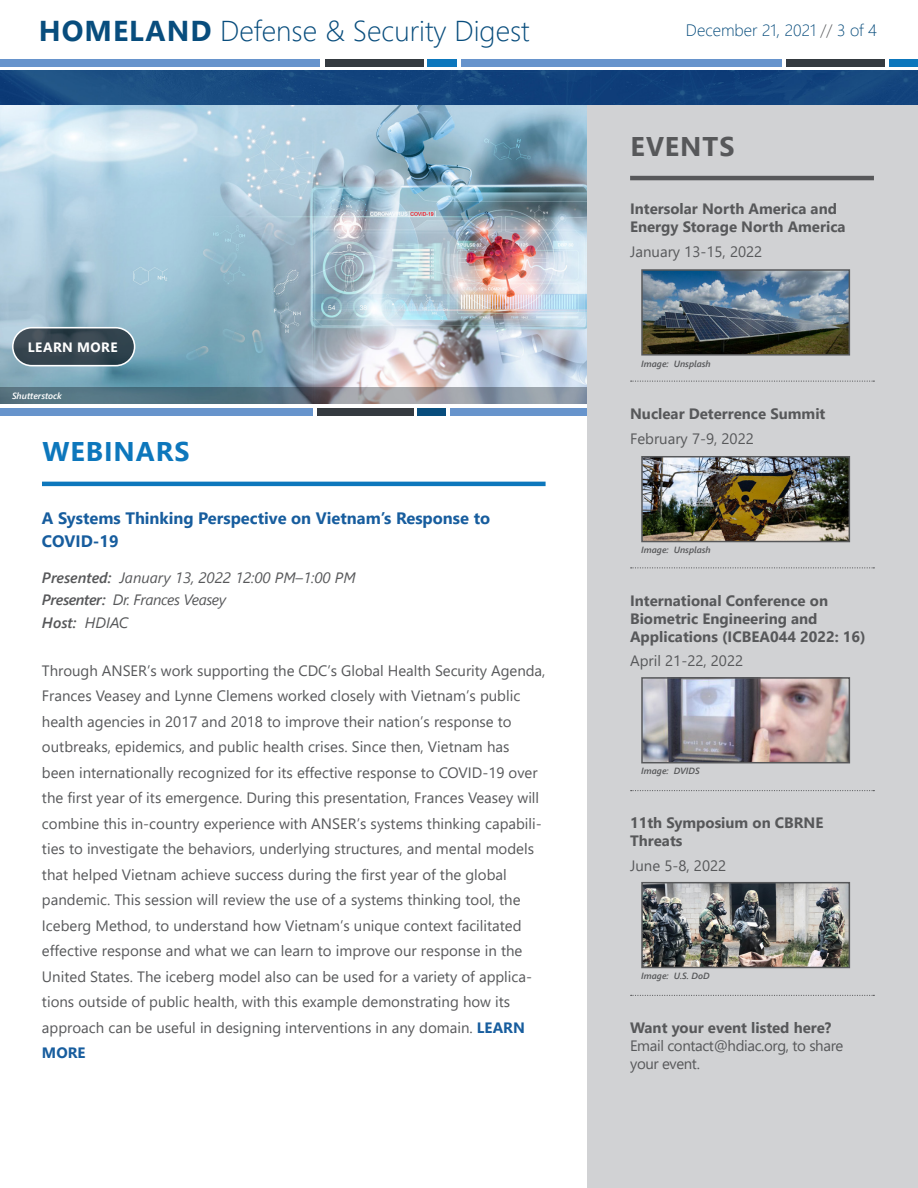
<style>
.page{position:relative;width:918px;height:1188px;background:#fff}
.page>*{position:absolute;margin:0;border:0;box-sizing:border-box;transform-origin:0 0}
.t1{font:300 28.65px "Segoe UI";color:#084d7d}
.Heading_1_-_Green{font:700 27px "Segoe UI";letter-spacing:.035em;color:#0d77bc}
.Heading_1_-_Gray{font:700 27px "Segoe UI";letter-spacing:.035em;color:#57585a}
.Heading_2_-_Green{font:700 16.5px/22.5px "Segoe UI";color:#175d9e}
.t2{font:300 16.5px "Segoe UI";color:#084d7d}
.Copy{font:15px/25.5px "Segoe UI";color:#57585a}
.Events_Header{font:700 15px/18px "Segoe UI";color:#57585a}
.event_details-underl{font:15px "Segoe UI";color:#57585a}
.evet_details{font:15px/18px "Segoe UI";letter-spacing:-.025em;color:#57585a}
.Heading_3_-_First_wo{font:italic 15px "Segoe UI";color:#57585a}
.Heading_3_-_First_wo-2{font:italic 15px "Segoe UI";letter-spacing:-.025em;color:#57585a}
.Heading_3_-_First_wo-3{font:italic 600 15px "Segoe UI";color:#57585a}
.White_Button_Text{font:700 13.5px "Segoe UI";letter-spacing:.035em;color:#fff}
.Image_Source_-_Grey{font:italic 600 9px "Segoe UI";color:#57585a}
.Image_Source{font:italic 600 9px "Segoe UI";color:#fff}
.s1{font-weight:700}
.s2{color:#57585a}
.s3{font-weight:600}
.s4{font-weight:400}
.s5{font-weight:700;color:#175d9e}
</style>
<div class="page">
<img style="left:1px;top:71px;width:917px;height:34px">
<img style="left:0;top:105px;width:588px;height:282px">
<div style="left:0;top:408px;width:313px;height:8px;background:#6794cc"></div>
<div style="left:317px;top:408px;width:97px;height:8px;background:#343a40"></div>
<div style="left:418px;top:408px;width:28px;height:8px;background:#084d7d"></div>
<div style="left:450px;top:408px;width:138px;height:8px;background:#6794cc"></div>
<svg style="left:13px;top:328px;width:122px;height:38px;background:#374751"></svg>
<div style="left:12px;top:327px;width:123px;height:39px;border:2px solid #fff;border-radius:19px"></div>
<svg style="left:0;top:387px;width:588px;height:17px;background:#70838e"></svg>
<hr style="left:42px;top:482px;width:504px;height:4px;background:#0d77bc">
<div style="left:588px;top:106px;width:330px;height:1082px;background:#d1d2d4"></div>
<hr style="left:630px;top:176px;width:244px;height:4px;background:#57585a">
<svg style="left:631px;top:381px;width:243px;height:1px"></svg>
<svg style="left:631px;top:567px;width:243px;height:1px"></svg>
<svg style="left:631px;top:790px;width:243px;height:1px"></svg>
<svg style="left:631px;top:995px;width:243px;height:1px"></svg>
<img style="left:644px;top:272px;width:203px;height:81px">
<div style="left:641px;top:269px;width:209px;height:87px;border:2px solid #57585a"></div>
<img style="left:644px;top:459px;width:203px;height:80px">
<div style="left:641px;top:456px;width:209px;height:86px;border:2px solid #57585a"></div>
<img style="left:644px;top:680px;width:203px;height:80px">
<div style="left:641px;top:677px;width:209px;height:86px;border:2px solid #57585a"></div>
<img style="left:644px;top:885px;width:203px;height:80px">
<div style="left:641px;top:882px;width:209px;height:86px;border:2px solid #57585a"></div>
<div style="left:0;top:59px;width:320px;height:7px;background:#6794cc"></div>
<div style="left:325px;top:59px;width:99px;height:7px;background:#343a40"></div>
<div style="left:428px;top:59px;width:29px;height:7px;background:#0d77bc"></div>
<div style="left:461px;top:59px;width:321px;height:7px;background:#6794cc"></div>
<div style="left:786px;top:59px;width:99px;height:7px;background:#343a40"></div>
<div style="left:889px;top:59px;width:29px;height:7px;background:#0d77bc"></div>
<h1 class="t1" style="left:39px;top:4px;width:492px"><span class="s1">HOMELAND</span> Defense &amp; Security Digest</h1>
<p class="t2" style="left:686px;top:15px;width:192px">December 21, 2021 <span class="s2">//</span> 3 of 4</p>
<p class="Heading_1_-_Gray" style="left:631px;top:121px;width:105px">EVENTS</p>
<p class="White_Button_Text" style="left:28px;top:334px;width:91px">LEARN MORE</p>
<p class="Image_Source" style="left:12px;top:387px;width:52px">Shutterstock</p>
<p class="Heading_1_-_Green" style="left:42px;top:426px;width:149px">WEBINARS</p>
<p class="Heading_2_-_Green" style="left:42px;top:506px;width:450px">A Systems Thinking Perspective on Vietnam’s Response to<br>COVID-19</p>
<p class="Heading_3_-_First_wo" style="left:42px;top:563px;width:315px"><span class="s3">Presented:</span> January 13, 2022 12:00 PM–1:00 PM</p>
<p class="Heading_3_-_First_wo-2" style="left:42px;top:586px;width:186px"><span class="s3">Presenter:</span> Dr. Frances Veasey</p>
<p class="Heading_3_-_First_wo-3" style="left:42px;top:608px;width:88px">Host: <span class="s4">HDIAC</span></p>
<p class="Copy" style="left:42px;top:656px;width:505px">Through ANSER’s work supporting the CDC’s Global Health Security Agenda, Frances Veasey and Lynne Clemens worked closely with Vietnam’s public health agencies in 2017 and 2018 to improve their nation’s response to outbreaks, epidemics, and public health crises. Since then, Vietnam has been internationally recognized for its effective response to COVID-19 over the first year of its emergence. During this presentation, Frances Veasey will combine this in-country experience with ANSER’s systems thinking capabili&shy;ties to investigate the behaviors, underlying structures, and mental models that helped Vietnam achieve success during the first year of the global pandemic. This session will review the use of a systems thinking tool, the Iceberg Method, to understand how Vietnam’s unique context facilitated effective response and what we can learn to improve our response in the United States. The iceberg model also can be used for a variety of applica&shy;tions outside of public health, with this example demonstrating how its approach can be useful in designing interventions in any domain. <span class="s5">LEARN MORE</span></p>
<p class="Events_Header" style="left:630px;top:199px;width:217px">Intersolar North America and<br>Energy Storage North America</p>
<p class="event_details-underl" style="left:630px;top:237px;width:134px">January 13-15, 2022</p>
<p class="Image_Source_-_Grey" style="left:641px;top:355px;width:71px">Image: Unsplash</p>
<p class="Events_Header" style="left:630px;top:403px;width:197px">Nuclear Deterrence Summit</p>
<p class="event_details-underl" style="left:630px;top:424px;width:125px">February 7-9, 2022</p>
<p class="Image_Source_-_Grey" style="left:641px;top:542px;width:71px">Image: Unsplash</p>
<p class="Events_Header" style="left:630px;top:590px;width:237px">International Conference on<br>Biometric Engineering and<br>Applications (ICBEA044 2022: 16)</p>
<p class="event_details-underl" style="left:630px;top:647px;width:115px">April 21-22, 2022</p>
<p class="Image_Source_-_Grey" style="left:641px;top:763px;width:60px">Image: DVIDS</p>
<p class="Events_Header" style="left:630px;top:813px;width:195px">11th Symposium on CBRNE<br>Threats</p>
<p class="event_details-underl" style="left:630px;top:852px;width:98px">June 5-8, 2022</p>
<p class="Image_Source_-_Grey" style="left:641px;top:968px;width:70px">Image: U.S. DoD</p>
<p class="Events_Header" style="left:630px;top:1018px;width:203px">Want your event listed here?</p>
<p class="evet_details" style="left:630px;top:1035px;width:215px">Email contact@hdiac.org, to share your event.</p>
</div>
